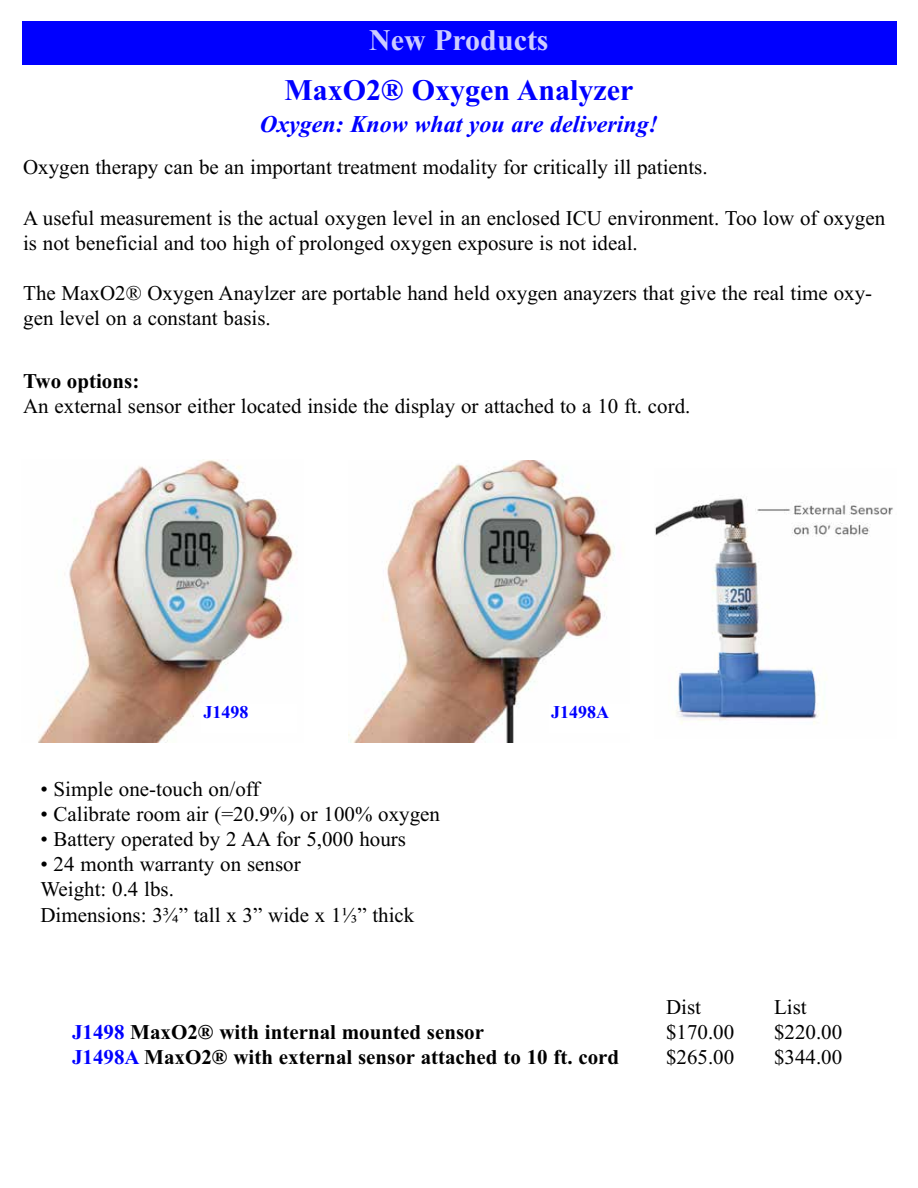
<style>
.page{position:relative;width:918px;height:1188px;background:#fff}
.page>*{position:absolute;margin:0;border:0;box-sizing:border-box;transform-origin:0 0}
.t1{font:700 30px "Times New Roman";color:#00f}
.t2{font:700 30px "Times New Roman";color:#ccf}
.t3{font:italic 700 24px "Times New Roman";color:#00f}
.t4{font:21px/25.2px "Times New Roman";color:#000}
.t5{font:700 21px "Times New Roman";color:#000}
.t6{font:700 18px "Times New Roman";color:#00f}
.s1{color:#00f}
</style>
<div class="page">
<div style="left:22px;top:22px;width:874px;height:43px;background:#00f"></div>
<img style="left:38px;top:459px;width:257px;height:283px">
<img style="left:348px;top:460px;width:267px;height:282px">
<img style="left:655px;top:498px;width:238px;height:226px">
<div style="left:202px;top:704px;width:95px;height:28px;background:#fff"></div>
<div style="left:550px;top:704px;width:95px;height:28px;background:#fff"></div>
<h1 class="t2" style="left:369px;top:18px;width:181px">New Products</h1>
<h1 class="t1" style="left:285px;top:69px;width:350px">MaxO2® Oxygen Analyzer</h1>
<p class="t3" style="left:260px;top:108px;width:400px">Oxygen: Know what you are delivering!</p>
<p class="t4" style="left:23px;top:154px;width:686px">Oxygen therapy can be an important treatment modality for critically ill patients.</p>
<p class="t4" style="left:23px;top:204px;width:864px">A useful measurement is the actual oxygen level in an enclosed ICU environment. Too low of oxygen is not beneficial and too high of prolonged oxygen exposure is not ideal.</p>
<p class="t4" style="left:23px;top:280px;width:851px">The MaxO2® Oxygen Anaylzer are portable hand held oxygen anayzers that give the real time oxy&shy;gen level on a constant basis.</p>
<p class="t5" style="left:23px;top:366px;width:118px">Two options:</p>
<p class="t4" style="left:23px;top:393px;width:669px">An external sensor either located inside the display or attached to a 10 ft. cord.</p>
<p class="t6" style="left:203px;top:699px;width:46px">J1498</p>
<p class="t6" style="left:551px;top:699px;width:59px">J1498A</p>
<p class="t4" style="left:40px;top:775px;width:221px">• Simple one-touch on/off</p>
<p class="t4" style="left:40px;top:801px;width:401px">• Calibrate room air (=20.9%) or 100% oxygen</p>
<p class="t4" style="left:40px;top:826px;width:367px">• Battery operated by 2 AA for 5,000 hours</p>
<p class="t4" style="left:40px;top:851px;width:376px">• 24 month warranty on sensor<br>Weight: 0.4 lbs.<br>Dimensions: 3¾” tall x 3” wide x 1⅓” thick</p>
<p class="t4" style="left:666px;top:994px;width:37px">Dist</p>
<p class="t4" style="left:774px;top:994px;width:34px">List</p>
<p class="t5" style="left:72px;top:1017px;width:414px"><span class="s1">J1498</span> MaxO2® with internal mounted sensor</p>
<p class="t4" style="left:666px;top:1019px;width:70px">$170.00</p>
<p class="t4" style="left:774px;top:1019px;width:70px">$220.00</p>
<p class="t5" style="left:72px;top:1042px;width:549px"><span class="s1">J1498A</span> MaxO2® with external sensor attached to 10 ft. cord</p>
<p class="t4" style="left:666px;top:1044px;width:70px">$265.00</p>
<p class="t4" style="left:774px;top:1044px;width:70px">$344.00</p>
</div>
